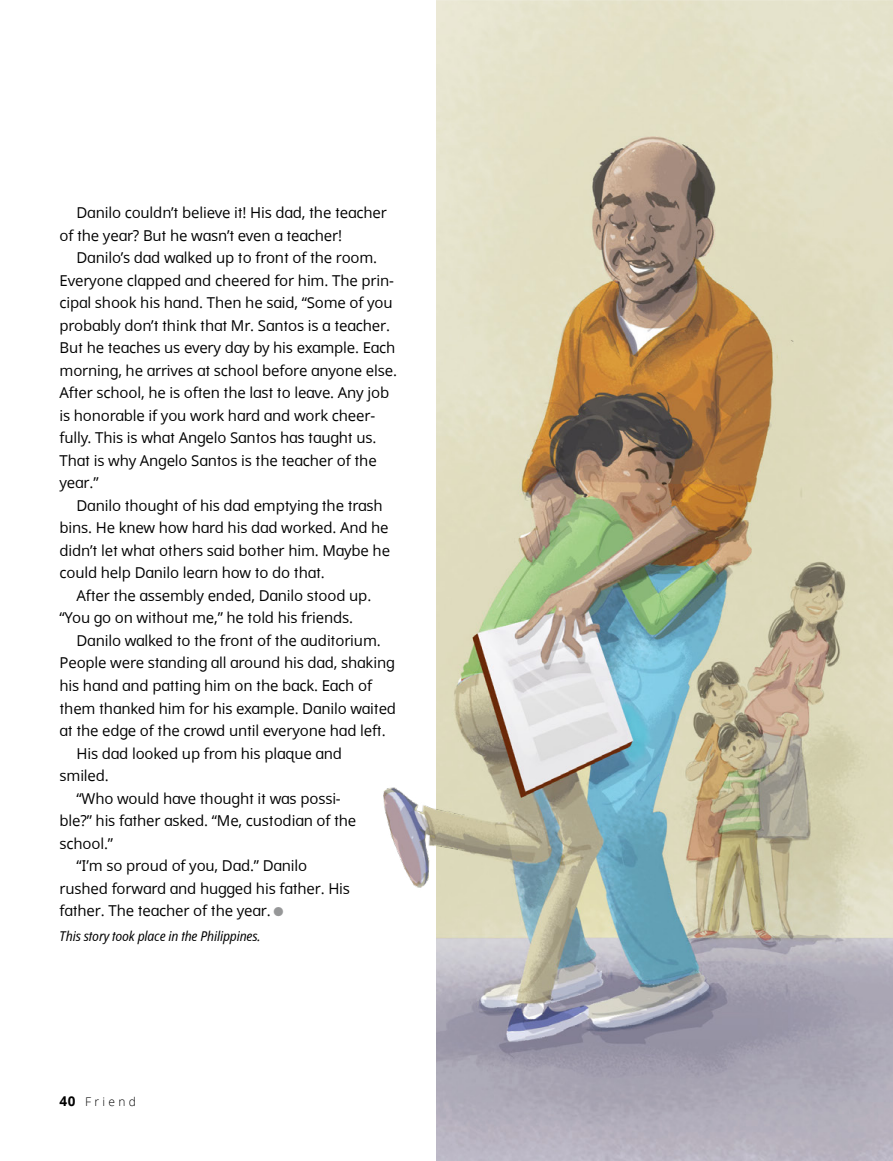
<style>
.page{position:relative;width:893px;height:1161px;background:#fff}
.page>*{position:absolute;margin:0;border:0;box-sizing:border-box;transform-origin:0 0}
.ARTCL_para{font:15px/22.5px "Dots Solidlds Lat";letter-spacing:-.01em;color:#000}
.POP_para{font:italic 13.5px "Dots Solid Condlds Lat";letter-spacing:-.01em;color:#000}
.t1{font:300 12px "Dots Solidlds Lat";letter-spacing:.28em;color:#000}
.s1{font-family:"Ding P Ilds Dpi";font-size:12.75px;color:#969798}
.s2{font-family:"Dots Solid lds Lat Bold";font-weight:400;font-size:13.5px}
</style>
<div class="page">
<img style="left:436px;top:0;width:457px;height:1161px">
<img style="left:383px;top:774px;width:81px;height:132px">
<p class="ARTCL_para" style="left:60px;top:202px;width:329px;text-indent:17px">Danilo couldn’t believe it! His dad, the teacher of the year? But he wasn’t even a teacher!</p>
<p class="ARTCL_para" style="left:60px;top:247px;width:339px;text-indent:17px">Danilo’s dad walked up to front of the room.<br>Everyone clapped and cheered for him. The prin&shy;cipal shook his hand. Then he said, “Some of you probably don’t think that Mr. Santos is a teacher.<br>But he teaches us every day by his example. Each morning, he arrives at school before anyone else.<br>After school, he is often the last to leave. Any job is honorable if you work hard and work cheer&shy;fully. This is what Angelo Santos has taught us.<br>That is why Angelo Santos is the teacher of the year.”</p>
<p class="ARTCL_para" style="left:60px;top:494px;width:332px;text-indent:17px">Danilo thought of his dad emptying the trash bins. He knew how hard his dad worked. And he didn’t let what others said bother him. Maybe he could help Danilo learn how to do that.</p>
<p class="ARTCL_para" style="left:60px;top:584px;width:313px;text-indent:17px">After the assembly ended, Danilo stood up. “You go on without me,” he told his friends.</p>
<p class="ARTCL_para" style="left:60px;top:629px;width:338px;text-indent:17px">Danilo walked to the front of the auditorium.<br>People were standing all around his dad, shaking his hand and patting him on the back. Each of them thanked him for his example. Danilo waited at the edge of the crowd until everyone had left.</p>
<p class="ARTCL_para" style="left:60px;top:742px;width:284px;text-indent:17px">His dad looked up from his plaque and smiled.</p>
<p class="ARTCL_para" style="left:60px;top:787px;width:298px;text-indent:17px">“Who would have thought it was possi&shy;ble?” his father asked. “Me, custodian of the school.”</p>
<p class="ARTCL_para" style="left:60px;top:854px;width:292px;text-indent:17px">“I’m so proud of you, Dad.” Danilo rushed forward and hugged his father. His father. The teacher of the year. <span class="s1">●</span></p>
<p class="POP_para" style="left:60px;top:926px;width:202px">This story took place in the Philippines.</p>
<p class="t1" style="left:60px;top:1092px;width:78px"><span class="s2">40</span> Friend</p>
</div>
